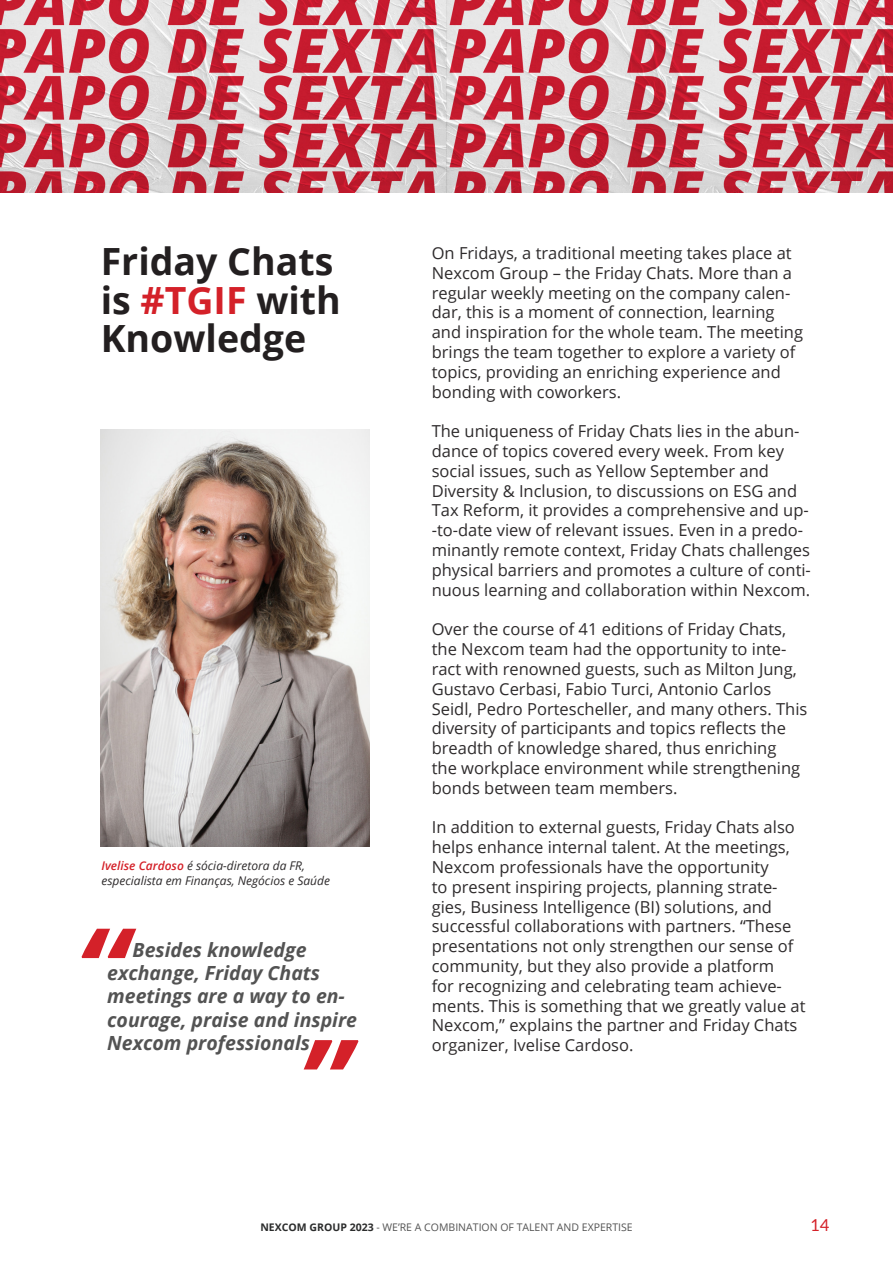
<style>
.page{position:relative;width:893px;height:1263px;background:#fff}
.page>*{position:absolute;margin:0;border:0;box-sizing:border-box;transform-origin:0 0}
.t1{font:italic 700 120px "Open Sans";color:#d42129}
.t2{font:700 37.5px/38.4px "Open Sans";color:#231f20}
.t3{font:italic 700 19.5px/23.4px "Open Sans";color:#535353}
.t4{font:16.5px/19.8px "Open Sans";color:#2e2b2c}
.t5{font:16.5px "Lato";color:#d42129}
.t6{font:italic 12px "Open Sans";color:#2e2b2c}
.t7{font:10.5px "Open Sans";color:#535353}
.s1{color:#d42129}
.s2{font-weight:600;color:#d42129}
.s3{font-weight:700;color:#2b2c2c}
</style>
<div class="page">
<img style="left:0;top:0;width:893px;height:192px">
<img style="left:101px;top:429px;width:268px;height:417px">
<p class="t2" style="left:101px;top:241px;width:242px">Friday Chats is <span class="s1">#TGIF</span> with<br>Knowledge</p>
<p class="t4" style="left:432px;top:243px;width:373px">On Fridays, a traditional meeting takes place at Nexcom Group – the Friday Chats. More than a regular weekly meeting on the company calen&shy;dar, this is a moment of connection, learning and inspiration for the whole team. The meeting brings the team together to explore a variety of topics, providing an enriching experience and bonding with coworkers.</p>
<p class="t4" style="left:432px;top:421px;width:381px">The uniqueness of Friday Chats lies in the abun&shy;dance of topics covered every week. From key social issues, such as Yellow September and Diversity &amp; Inclusion, to discussions on ESG and Tax Reform, it provides a comprehensive and up--to-date view of relevant issues. Even in a predo&shy;minantly remote context, Friday Chats challenges physical barriers and promotes a culture of conti&shy;nuous learning and collaboration within Nexcom.</p>
<p class="t4" style="left:432px;top:619px;width:377px">Over the course of 41 editions of Friday Chats, the Nexcom team had the opportunity to inte&shy;ract with renowned guests, such as Milton Jung, Gustavo Cerbasi, Fabio Turci, Antonio Carlos Seidl, Pedro Portescheller, and many others. This diversity of participants and topics reflects the breadth of knowledge shared, thus enriching<br>the workplace environment while strengthening bonds between team members.</p>
<p class="t4" style="left:432px;top:817px;width:375px">In addition to external guests, Friday Chats also helps enhance internal talent. At the meetings, Nexcom professionals have the opportunity<br>to present inspiring projects, planning strate&shy;gies, Business Intelligence (BI) solutions, and successful collaborations with partners. “These presentations not only strengthen our sense of community, but they also provide a platform<br>for recognizing and celebrating team achieve&shy;ments. This is something that we greatly value at Nexcom,” explains the partner and Friday Chats organizer, Ivelise Cardoso.</p>
<p class="t6" style="left:102px;top:858px;width:205px"><span class="s2">Ivelise Cardoso</span> é sócia-diretora da FR,</p>
<p class="t6" style="left:102px;top:872px;width:230px">especialista em Finanças, Negócios e Saúde</p>
<p class="t1" style="left:75px;top:886px;width:53px">“</p>
<p class="t3" style="left:133px;top:937px;width:175px">Besides knowledge</p>
<p class="t3" style="left:107px;top:961px;width:251px">exchange, Friday Chats meetings are a way to en&shy;courage, praise and inspire<br>Nexcom professionals</p>
<p class="t1" style="left:297px;top:997px;width:53px">”</p>
<p class="t7" style="left:260px;top:1220px;width:374px"><span class="s3">NEXCOM GROUP 2023</span> - WE’RE A COMBINATION OF TALENT AND EXPERTISE</p>
<p class="t5" style="left:810px;top:1216px;width:21px">14</p>
</div>
